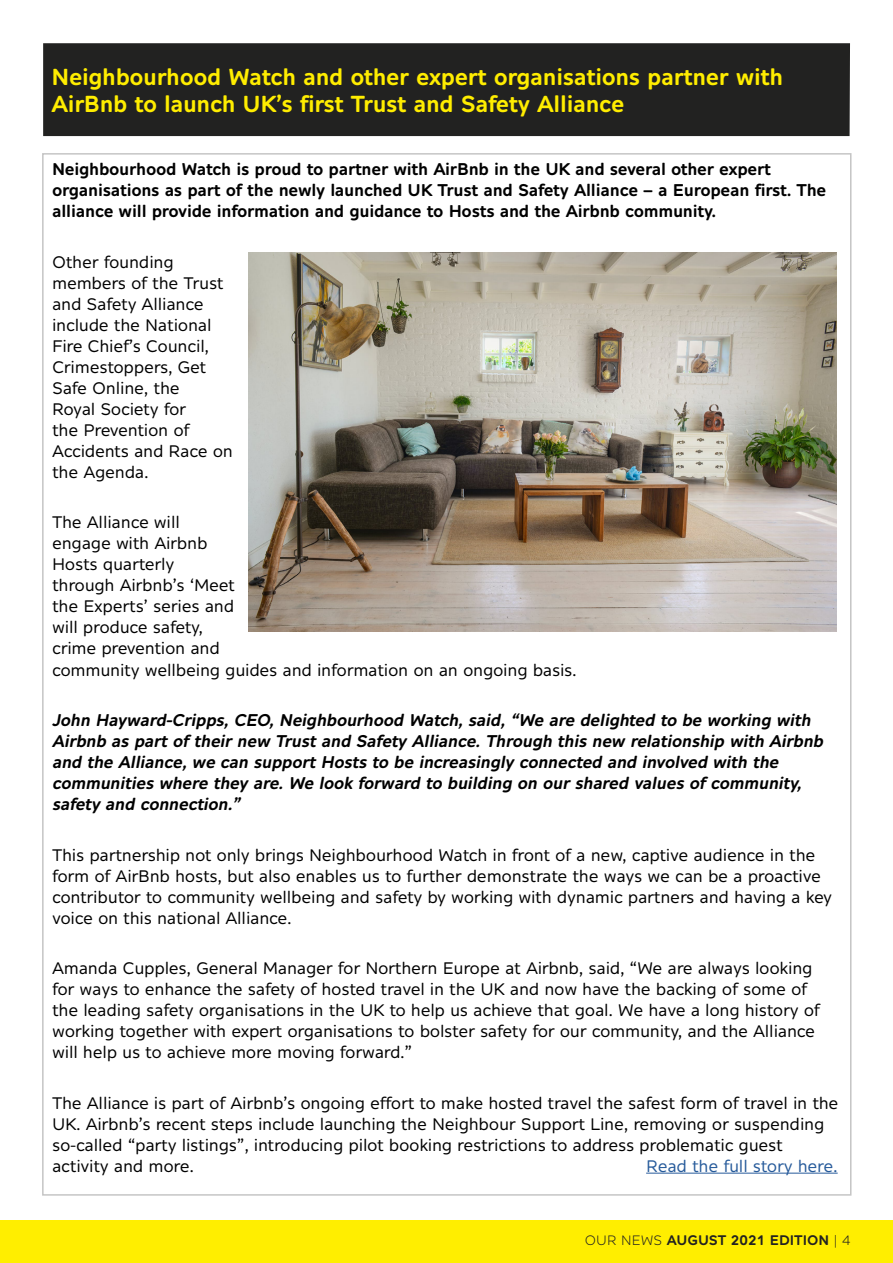
<style>
.page{position:relative;width:893px;height:1263px;background:#fff}
.page>*{position:absolute;margin:0;border:0;box-sizing:border-box;transform-origin:0 0}
.t1{font:600 22.5px/27px "Alleyn";letter-spacing:-.02em;color:#ffed00}
.t2{font:16.5px/21px "Alleyn";letter-spacing:-.02em;color:#000}
.t3{font:italic 600 16.5px/21px "Alleyn";letter-spacing:-.02em;color:#000}
.t4{font:600 16.5px/21px "Alleyn";letter-spacing:-.02em;color:#000}
.t5{font:16.5px "Alleyn";letter-spacing:-.02em;color:#275b9b}
.t6{font:600 13.5px "Alleyn";color:#222221}
.s1{font-weight:400}
</style>
<div class="page">
<div style="left:0;top:1220px;width:893px;height:43px;background:#fe0"></div>
<hr style="left:646px;top:1173px;width:192px;height:1px;background:#275b9b">
<div style="left:43px;top:43px;width:807px;height:93px;background:#222221"></div>
<img style="left:248px;top:252px;width:589px;height:379px">
<h1 class="t1" style="left:52px;top:62px;width:733px">Neighbourhood Watch and other expert organisations partner with<br>AirBnb to launch UK’s first Trust and Safety Alliance</h1>
<p class="t4" style="left:52px;top:159px;width:776px">Neighbourhood Watch is proud to partner with AirBnb in the UK and several other expert organisations as part of the newly launched UK Trust and Safety Alliance – a European first. The alliance will provide information and guidance to Hosts and the Airbnb community.</p>
<p class="t2" style="left:52px;top:251px;width:182px">Other founding members of the Trust and Safety Alliance include the National<br>Fire Chief’s Council,<br>Crimestoppers, Get<br>Safe Online, the<br>Royal Society for<br>the Prevention of<br>Accidents and Race on the Agenda.</p>
<p class="t2" style="left:52px;top:512px;width:526px">The Alliance will<br>engage with Airbnb<br>Hosts quarterly<br>through Airbnb’s ‘Meet<br>the Experts’ series and<br>will produce safety,<br>crime prevention and<br>community wellbeing guides and information on an ongoing basis.</p>
<p class="t3" style="left:52px;top:709px;width:773px">John Hayward-Cripps, CEO, Neighbourhood Watch, said, “We are delighted to be working with Airbnb as part of their new Trust and Safety Alliance. Through this new relationship with Airbnb and the Alliance, we can support Hosts to be increasingly connected and involved with the communities where they are. We look forward to building on our shared values of community, safety and connection.”</p>
<p class="t2" style="left:52px;top:844px;width:782px">This partnership not only brings Neighbourhood Watch in front of a new, captive audience in the form of AirBnb hosts, but also enables us to further demonstrate the ways we can be a proactive contributor to community wellbeing and safety by working with dynamic partners and having a key voice on this national Alliance.</p>
<p class="t2" style="left:52px;top:957px;width:769px">Amanda Cupples, General Manager for Northern Europe at Airbnb, said, “We are always looking for ways to enhance the safety of hosted travel in the UK and now have the backing of some of the leading safety organisations in the UK to help us achieve that goal. We have a long history of working together with expert organisations to bolster safety for our community, and the Alliance will help us to achieve more moving forward.”</p>
<p class="t2" style="left:52px;top:1092px;width:788px">The Alliance is part of Airbnb’s ongoing effort to make hosted travel the safest form of travel in the UK. Airbnb’s recent steps include launching the Neighbour Support Line, removing or suspending so-called “party listings”, introducing pilot booking restrictions to address problematic guest activity and more.</p>
<p class="t5" style="left:646px;top:1156px;width:193px">Read the full story here.</p>
<p class="t6" style="left:585px;top:1232px;width:267px"><span class="s1">OUR NEWS</span> AUGUST 2021 EDITION <span class="s1">| 4</span></p>
</div>
